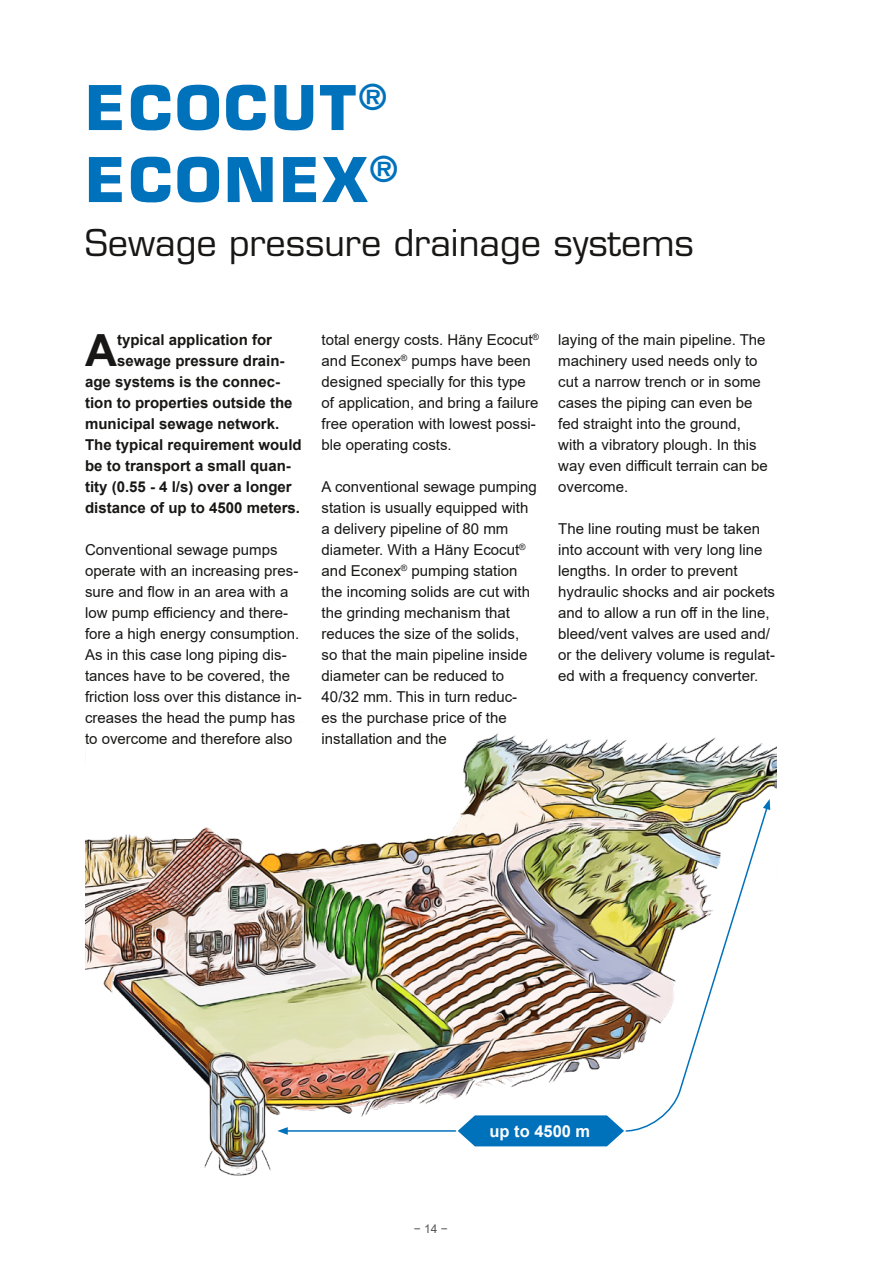
<style>
.page{position:relative;width:893px;height:1263px;background:#fff}
.page>*{position:absolute;margin:0;border:0;box-sizing:border-box;transform-origin:0 0}
.t1{font:700 60px/72px "Eurostile LT Std";letter-spacing:.05em;color:#0071bb}
.t2{font:700 44.4px "Arial";color:#181716}
.t3{font:36px "Eurostile LT Std";color:#181716}
.t4{font:700 16.5px "Arial";color:#fff}
.t5{font:15px/21px "Arial";color:#181716}
.t6{font:700 15px "Arial";color:#181716}
.t7{font:12px "Arial";color:#565655}
</style>
<div class="page">
<img style="left:85px;top:733px;width:692px;height:443px">
<img style="left:284px;top:805px;width:485px;height:327px">
<svg style="left:277px;top:1127px;width:11px;height:8px"></svg>
<svg style="left:763px;top:799px;width:7px;height:11px"></svg>
<svg style="left:454px;top:1112px;width:173px;height:37px"></svg>
<h1 class="t1" style="left:85px;top:72px;width:314px">ECOCUT<sup>®<br></sup>ECONEX<sup>®</sup></h1>
<h3 class="t3" style="left:85px;top:221px;width:610px">Sewage pressure drainage systems</h3>
<h2 class="t2" style="left:85px;top:319px;width:34px">A</h2>
<p class="t6" style="left:117px;top:329px;width:157px">typical application for</p>
<p class="t6" style="left:117px;top:350px;width:169px">sewage pressure drain-</p>
<p class="t6" style="left:85px;top:371px;width:197px">age systems is the connec-</p>
<p class="t6" style="left:85px;top:392px;width:209px">tion to properties outside the</p>
<p class="t6" style="left:85px;top:413px;width:196px">municipal sewage network.</p>
<p class="t6" style="left:85px;top:434px;width:218px">The typical requirement would</p>
<p class="t6" style="left:85px;top:455px;width:207px">be to transport a small quan-</p>
<p class="t6" style="left:85px;top:476px;width:208px">tity (0.55 - 4 l/s) over a longer</p>
<p class="t6" style="left:85px;top:497px;width:217px">distance of up to 4500 meters.</p>
<p class="t5" style="left:85px;top:539px;width:218px">Conventional sewage pumps operate with an increasing pres&shy;sure and flow in an area with a low pump efficiency and there&shy;fore a high energy consumption.<br>As in this case long piping dis&shy;tances have to be covered, the friction loss over this distance in&shy;creases the head the pump has to overcome and therefore also</p>
<p class="t5" style="left:322px;top:329px;width:219px">total energy costs. Häny Ecocut<sup>® </sup>and Econex<sup>®</sup> pumps have been designed specially for this type of application, and bring a failure free operation with lowest possi&shy;ble operating costs.</p>
<p class="t5" style="left:322px;top:476px;width:217px">A conventional sewage pumping station is usually equipped with a delivery pipeline of 80 mm diameter. With a Häny Ecocut<sup>® </sup>and Econex<sup>®</sup> pumping station the incoming solids are cut with the grinding mechanism that reduces the size of the solids, so that the main pipeline inside diameter can be reduced to<br>40/32 mm. This in turn reduc&shy;es the purchase price of the installation and the</p>
<p class="t5" style="left:558px;top:329px;width:211px">laying of the main pipeline. The machinery used needs only to cut a narrow trench or in some cases the piping can even be fed straight into the ground, with a vibratory plough. In this way even difficult terrain can be overcome.</p>
<p class="t5" style="left:558px;top:518px;width:218px">The line routing must be taken into account with very long line lengths. In order to prevent hydraulic shocks and air pockets and to allow a run off in the line, bleed/vent valves are used and/ or the delivery volume is regulat&shy;ed with a frequency converter.</p>
<p class="t7" style="left:414px;top:1221px;width:36px">− 14 −</p>
<p class="t4" style="left:489px;top:1119px;width:102px">up to 4500 m</p>
</div>
